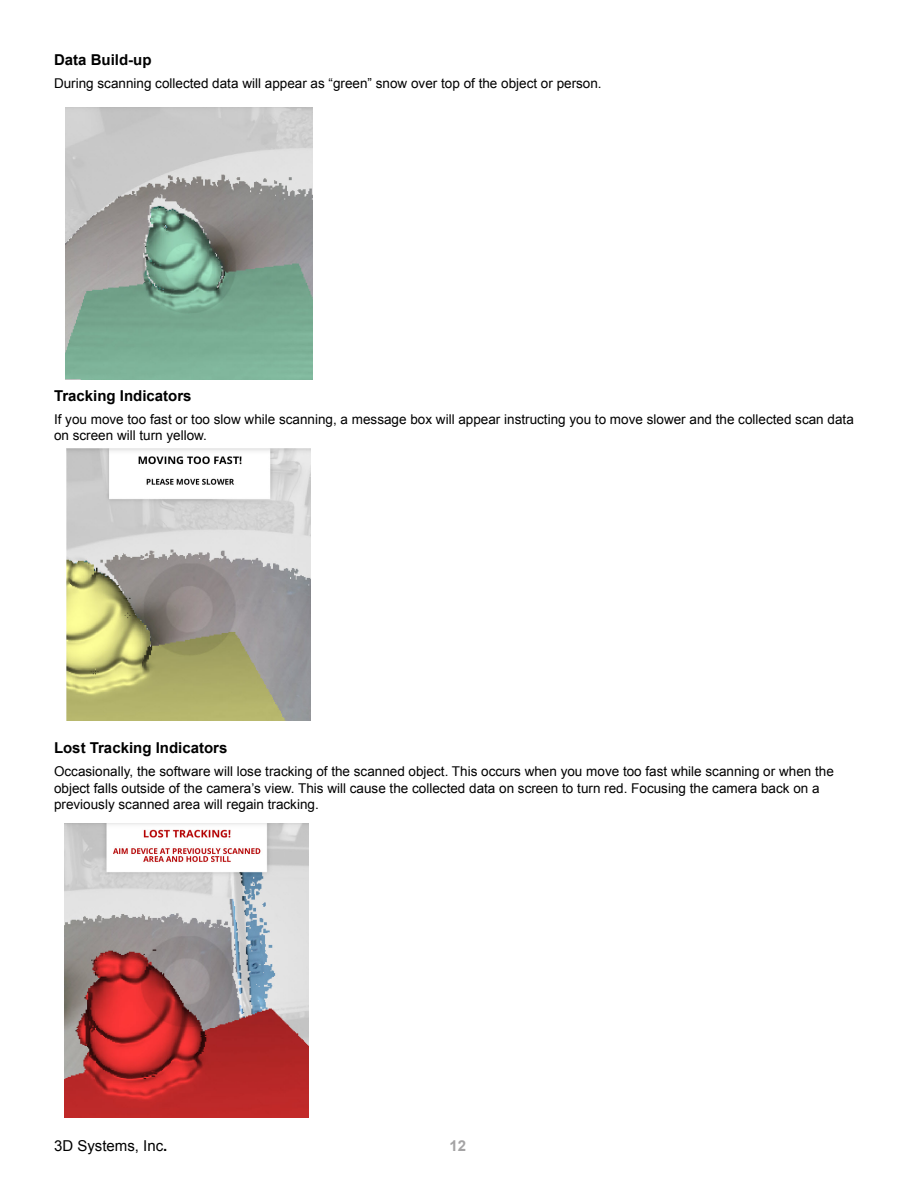
<style>
.page{position:relative;width:918px;height:1188px;background:#fff}
.page>*{position:absolute;margin:0;border:0;box-sizing:border-box;transform-origin:0 0}
.t1{font:700 15px "Arial";color:#000}
.t2{font:15px "Arial";color:#000}
.t3{font:700 15px "Arial";color:#a4a3a4}
.t4{font:13.5px/16.2px "Arial";color:#000}
.s1{font-weight:700}
</style>
<div class="page">
<img style="left:66px;top:108px;width:246px;height:272px">
<img style="left:67px;top:449px;width:244px;height:271px">
<img style="left:65px;top:823px;width:244px;height:294px">
<p class="t1" style="left:54px;top:50px;width:99px">Data Build-up</p>
<p class="t4" style="left:54px;top:75px;width:547px">During scanning collected data will appear as “green” snow over top of the object or person.</p>
<p class="t1" style="left:54px;top:386px;width:139px">Tracking Indicators</p>
<p class="t4" style="left:54px;top:411px;width:801px">If you move too fast or too slow while scanning, a message box will appear instructing you to move slower and the collected scan data on screen will turn yellow.</p>
<p class="t1" style="left:54px;top:738px;width:175px">Lost Tracking Indicators</p>
<p class="t4" style="left:54px;top:764px;width:781px">Occasionally, the software will lose tracking of the scanned object. This occurs when you move too fast while scanning or when the object falls outside of the camera’s view. This will cause the collected data on screen to turn red. Focusing the camera back on a previously scanned area will regain tracking.</p>
<p class="t2" style="left:54px;top:1136px;width:115px">3D Systems, Inc<span class="s1">.</span></p>
<p class="t3" style="left:450px;top:1136px;width:18px">12</p>
</div>
